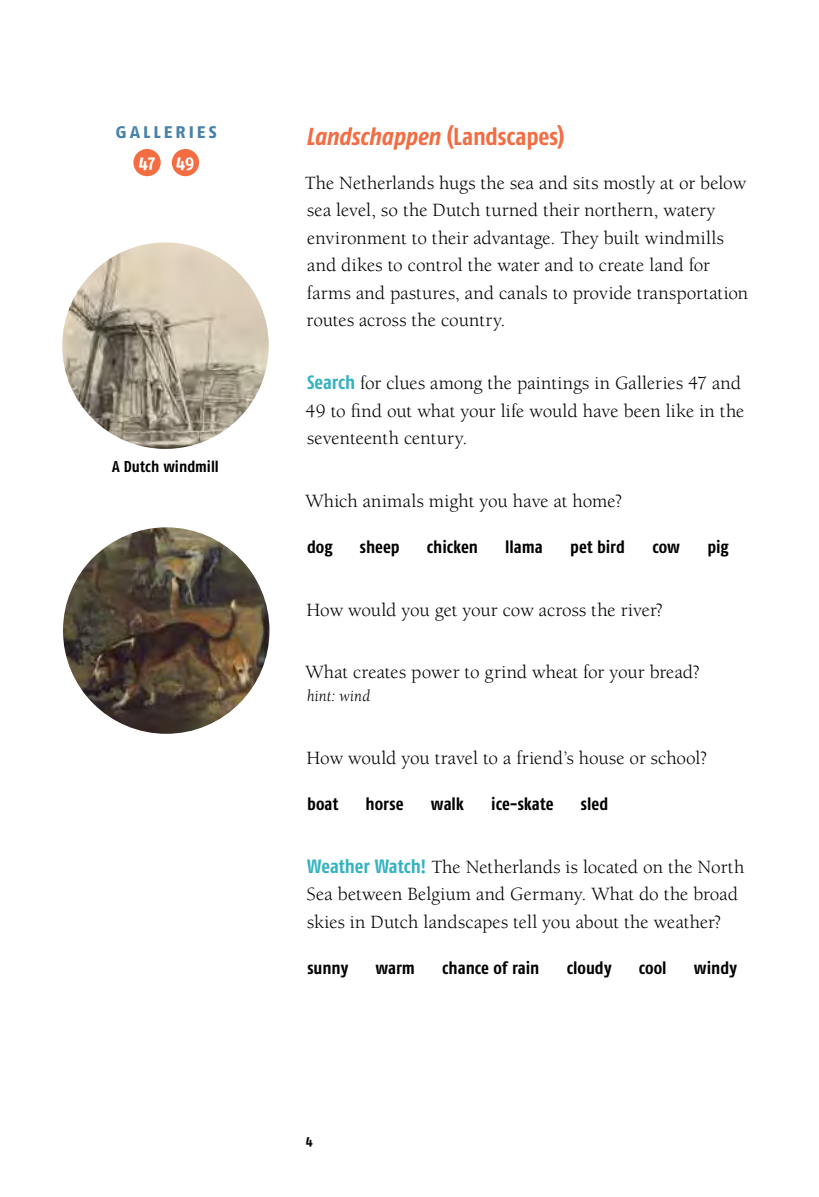
<style>
.page{position:relative;width:819px;height:1197px;background:#fff}
.page>*{position:absolute;margin:0;border:0;box-sizing:border-box;transform-origin:0 0}
.t1{font:italic 700 24.5px "Fago Co";letter-spacing:-.01em;color:#f36c42}
.t2{font:21px "Fago Co Bold Caps";letter-spacing:.12em;color:#4881a9}
.t3{font:19.25px/27.7px "Berkeley";color:#000}
.t4{font:18.72px "Fago Co Bold Caps";color:#fff}
.t5{font:700 17.5px "Fago Co";color:#000}
.t6{font:italic 16.62px "Berkeley";color:#000}
.t7{font:700 15.75px "Fago Co";letter-spacing:.005em;color:#000}
.t8{font:700 14px "Fago Co";color:#000}
.s1{font-style:normal}
.s2{font-family:"Fago Co";font-weight:700;color:#34b2c1}
</style>
<div class="page">
<div style="left:133px;top:149px;width:28px;height:27px;background:#f36c42;border-radius:50%"></div>
<div style="left:172px;top:149px;width:27px;height:27px;background:#f36c42;border-radius:50%"></div>
<img style="left:62px;top:242px;width:207px;height:207px;border-radius:103px">
<img style="left:63px;top:527px;width:207px;height:207px;border-radius:103px">
<p class="t2" style="left:115px;top:118px;width:103px">galleries</p>
<p class="t4" style="left:139px;top:150px;width:57px">47 49</p>
<p class="t7" style="left:112px;top:457px;width:108px">A Dutch windmill</p>
<p class="t1" style="left:306px;top:122px;width:260px">Landschappen <span class="s1">(Landscapes)</span></p>
<p class="t3" style="left:305px;top:169px;width:445px">The Netherlands hugs the sea and sits mostly at or below sea level, so the Dutch turned their northern, watery environment to their advantage. They built windmills and dikes to control the water and to create land for farms and pastures, and canals to provide transportation routes across the country.</p>
<p class="t3" style="left:305px;top:370px;width:441px"><span class="s2">Search</span> for clues among the paintings in Galleries 47 and<br>49 to find out what your life would have been like in the seventeenth century.</p>
<p class="t3" style="left:305px;top:487px;width:318px">Which animals might you have at home?</p>
<p class="t5" style="left:307px;top:537px;width:27px">dog</p>
<p class="t5" style="left:360px;top:537px;width:41px">sheep</p>
<p class="t5" style="left:427px;top:537px;width:53px">chicken</p>
<p class="t5" style="left:505px;top:537px;width:39px">llama</p>
<p class="t5" style="left:570px;top:537px;width:56px">pet bird</p>
<p class="t5" style="left:652px;top:537px;width:29px">cow</p>
<p class="t5" style="left:707px;top:537px;width:23px">pig</p>
<p class="t3" style="left:307px;top:596px;width:358px">How would you get your cow across the river?</p>
<p class="t3" style="left:305px;top:659px;width:396px">What creates power to grind wheat for your bread?</p>
<p class="t6" style="left:307px;top:687px;width:64px">hint: wind</p>
<p class="t3" style="left:307px;top:744px;width:402px">How would you travel to a friend’s house or school?</p>
<p class="t5" style="left:307px;top:794px;width:33px">boat</p>
<p class="t5" style="left:366px;top:794px;width:39px">horse</p>
<p class="t5" style="left:431px;top:794px;width:35px">walk</p>
<p class="t5" style="left:491px;top:794px;width:64px">ice-skate</p>
<p class="t5" style="left:581px;top:794px;width:29px">sled</p>
<p class="t3" style="left:307px;top:853px;width:439px"><span class="s2">Weather Watch!</span> The Netherlands is located on the North<br>Sea between Belgium and Germany. What do the broad skies in Dutch landscapes tell you about the weather?</p>
<p class="t5" style="left:307px;top:958px;width:42px">sunny</p>
<p class="t5" style="left:375px;top:958px;width:41px">warm</p>
<p class="t5" style="left:442px;top:958px;width:99px">chance of rain</p>
<p class="t5" style="left:567px;top:958px;width:46px">cloudy</p>
<p class="t5" style="left:639px;top:958px;width:29px">cool</p>
<p class="t5" style="left:694px;top:958px;width:45px">windy</p>
<p class="t8" style="left:306px;top:1132px;width:8px">4</p>
</div>
